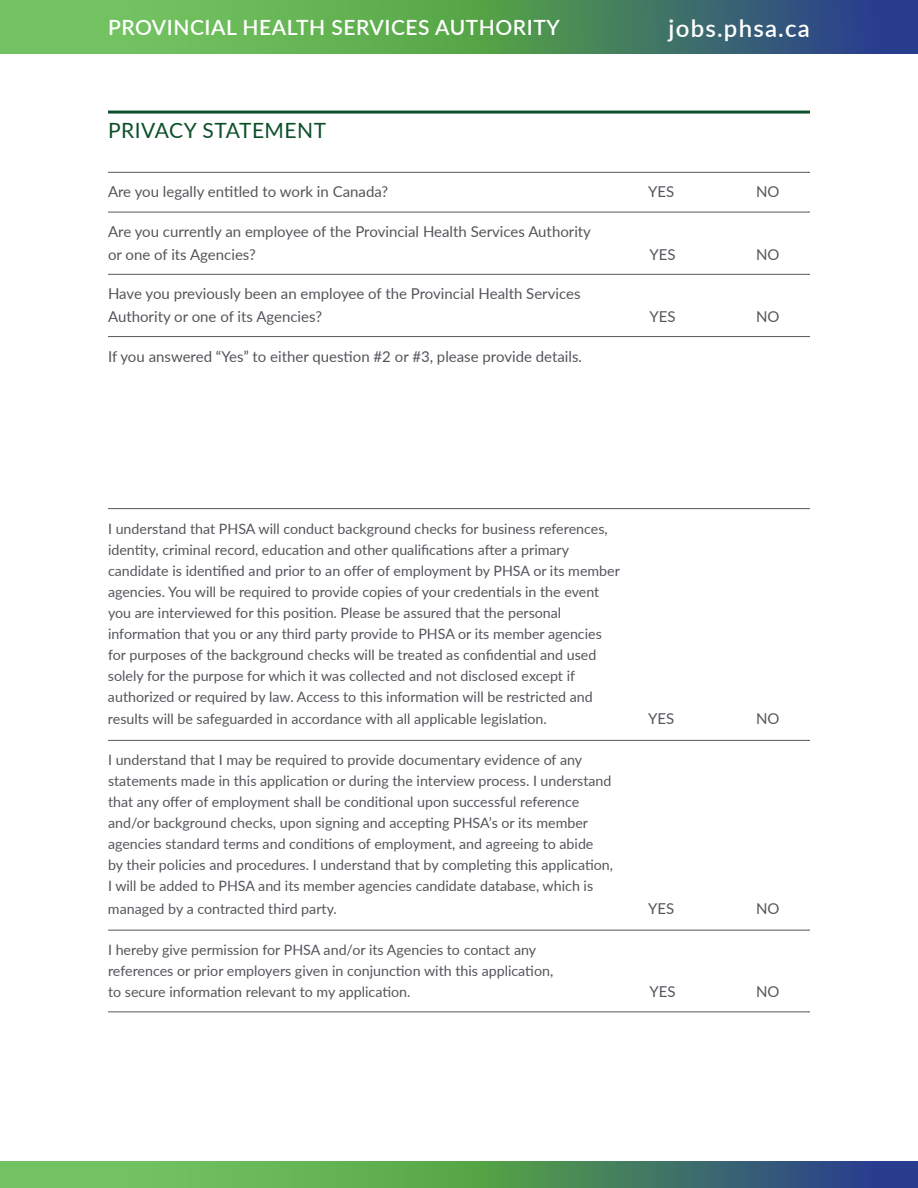
<style>
.page{position:relative;width:918px;height:1188px;background:#fff}
.page>*{position:absolute;margin:0;border:0;box-sizing:border-box;transform-origin:0 0}
.t1{font:600 24px "Lato";letter-spacing:.05em;color:#fff}
.t2{font:600 21px "Lato";letter-spacing:.025em;color:#fff}
.t3{font:21px "Lato";letter-spacing:.025em;color:#0d4f29}
.t4{font:15px/22.5px "Lato";color:#54565b}
.t5{font:14.25px/21px "Lato";color:#54565b}
</style>
<div class="page">
<svg style="left:0;top:1161px;width:918px;height:27px;background:#539361"></svg>
<svg style="left:0;top:0;width:918px;height:54px;background:#539361"></svg>
<hr style="left:108px;top:111px;width:702px;height:3px;background:#0d4f29">
<hr style="left:108px;top:172px;width:702px;height:1px;background:#54565b">
<hr style="left:108px;top:212px;width:702px;height:1px;background:#54565b">
<hr style="left:108px;top:274px;width:702px;height:1px;background:#54565b">
<hr style="left:108px;top:336px;width:702px;height:1px;background:#54565b">
<hr style="left:108px;top:508px;width:702px;height:1px;background:#54565b">
<hr style="left:108px;top:740px;width:702px;height:1px;background:#54565b">
<hr style="left:108px;top:930px;width:702px;height:1px;background:#54565b">
<hr style="left:108px;top:1012px;width:702px;height:1px;background:#54565b">
<h2 class="t2" style="left:108px;top:13px;width:453px">PROVINCIAL HEALTH SERVICES AUTHORITY</h2>
<h1 class="t1" style="left:669px;top:10px;width:143px">jobs.phsa.ca</h1>
<h2 class="t3" style="left:108px;top:116px;width:220px">PRIVACY STATEMENT</h2>
<p class="t4" style="left:108px;top:180px;width:282px">Are you legally entitled to work in Canada?</p>
<p class="t4" style="left:648px;top:180px;width:28px">YES</p>
<p class="t4" style="left:756px;top:180px;width:25px">NO</p>
<p class="t4" style="left:108px;top:220px;width:484px">Are you currently an employee of the Provincial Health Services Authority or one of its Agencies?</p>
<p class="t4" style="left:650px;top:242px;width:28px">YES</p>
<p class="t4" style="left:756px;top:242px;width:25px">NO</p>
<p class="t4" style="left:108px;top:282px;width:474px">Have you previously been an employee of the Provincial Health Services<br>Authority or one of its Agencies?</p>
<p class="t4" style="left:108px;top:344px;width:476px">If you answered “Yes” to either question #2 or #3, please provide details.</p>
<p class="t4" style="left:650px;top:305px;width:28px">YES</p>
<p class="t4" style="left:756px;top:305px;width:25px">NO</p>
<p class="t5" style="left:108px;top:517px;width:513px">I understand that PHSA will conduct background checks for business references, identity, criminal record, education and other qualifications after a primary candidate is identified and prior to an offer of employment by PHSA or its member agencies. You will be required to provide copies of your credentials in the event you are interviewed for this position. Please be assured that the personal information that you or any third party provide to PHSA or its member agencies for purposes of the background checks will be treated as confidential and used solely for the purpose for which it was collected and not disclosed except if authorized or required by law. Access to this information will be restricted and</p>
<p class="t5" style="left:108px;top:708px;width:440px">results will be safeguarded in accordance with all applicable legislation.</p>
<p class="t4" style="left:648px;top:707px;width:28px">YES</p>
<p class="t4" style="left:756px;top:707px;width:25px">NO</p>
<p class="t5" style="left:108px;top:749px;width:507px">I understand that I may be required to provide documentary evidence of any statements made in this application or during the interview process. I understand that any offer of employment shall be conditional upon successful reference and/or background checks, upon signing and accepting PHSA’s or its member agencies standard terms and conditions of employment, and agreeing to abide<br>by their policies and procedures. I understand that by completing this application, I will be added to PHSA and its member agencies candidate database, which is</p>
<p class="t5" style="left:108px;top:898px;width:230px">managed by a contracted third party.</p>
<p class="t4" style="left:648px;top:897px;width:28px">YES</p>
<p class="t4" style="left:756px;top:897px;width:25px">NO</p>
<p class="t5" style="left:108px;top:939px;width:447px">I hereby give permission for PHSA and/or its Agencies to contact any references or prior employers given in conjunction with this application, to secure information relevant to my application.</p>
<p class="t4" style="left:650px;top:980px;width:28px">YES</p>
<p class="t4" style="left:756px;top:980px;width:25px">NO</p>
</div>
